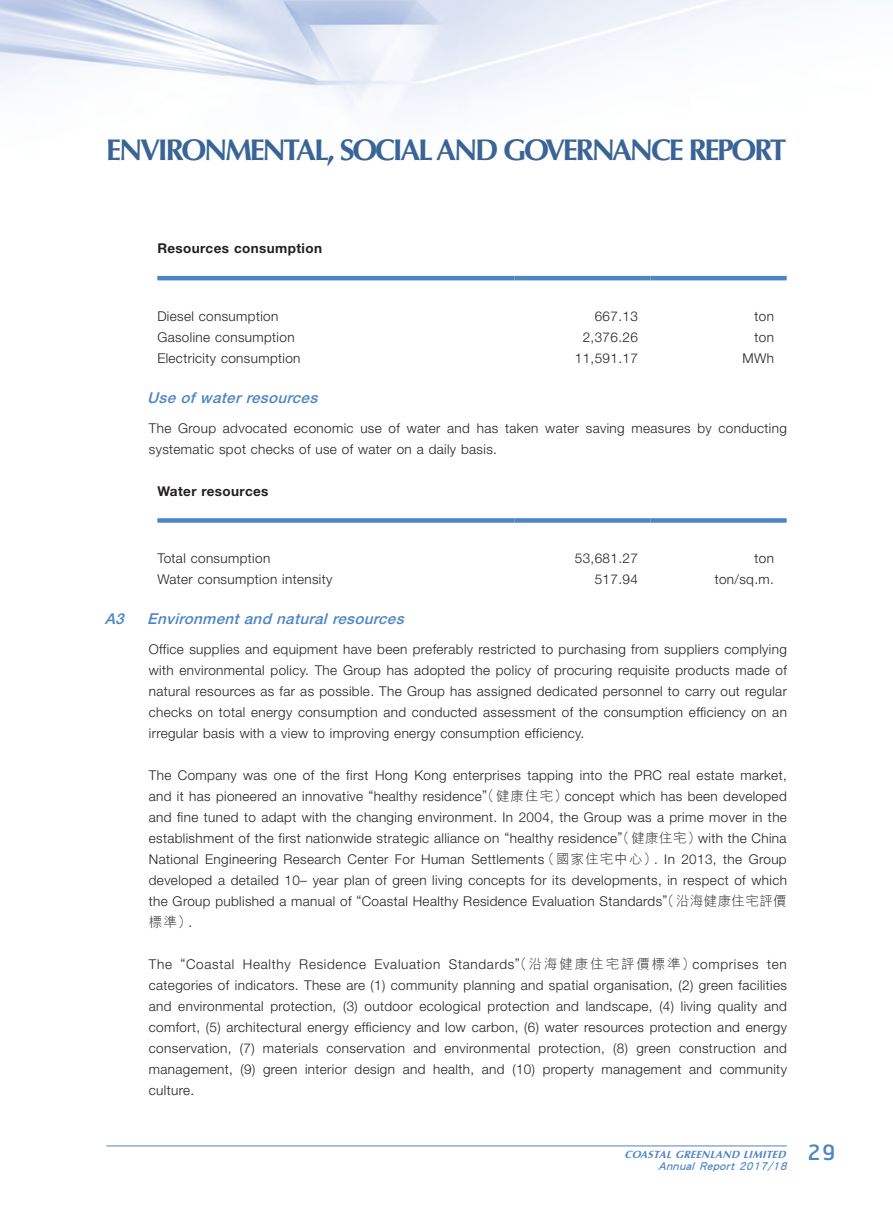
<style>
.page{position:relative;width:893px;height:1212px;background:#fff}
.page>*{position:absolute;margin:0;border:0;box-sizing:border-box;transform-origin:0 0}
.t1{font:700 30px "Optima LT Std";letter-spacing:-.075em;color:#396495}
.Heading_2{font:italic 500 15px "Helvetica Neue LT Std";color:#4d84c4}
.Body_Text{font:300 13.5px/21px "Helvetica Neue LT Std";letter-spacing:.03em;color:#231f20;text-align:justify}
.Body_Text-2{font:300 13.5px "Helvetica Neue LT Std";letter-spacing:.055em;color:#231f20}
.Body_Text-3{font:700 13.5px "Helvetica Neue LT Std";letter-spacing:.03em;color:#231f20}
.Body_Text-4{font:300 13.5px "M Hei HK";color:#231f20}
.t2{font:italic 700 10.5px "Optima LT Std";color:#4d84c4}
.t3{font:italic 10.5px "Li Hei Pro";color:#4d84c4}
.s1{font-family:"M Hei HK"}
.s2{font-family:"Helvetica Neue LT Std"}
</style>
<div class="page">
<img style="left:0;top:0;width:801px;height:118px">
<hr style="left:106px;top:1146px;width:681px;height:1px;background:#4d84c4">
<hr style="left:157px;top:276px;width:357px;height:4px;background:#4d84c4">
<hr style="left:514px;top:276px;width:137px;height:4px;background:#4d84c4">
<hr style="left:651px;top:276px;width:136px;height:4px;background:#4d84c4">
<div style="left:157px;top:518px;width:357px;height:5px;background:#4d84c4"></div>
<div style="left:514px;top:518px;width:137px;height:5px;background:#4d84c4"></div>
<div style="left:651px;top:518px;width:136px;height:5px;background:#4d84c4"></div>
<h1 class="t1" style="left:106px;top:132px;width:682px">ENVIRONMENTAL, SOCIAL AND GOVERNANCE REPORT</h1>
<p class="Body_Text-3" style="left:157px;top:240px;width:166px">Resources consumption</p>
<p class="Body_Text" style="left:157px;top:305px;width:123px">Diesel consumption</p>
<p class="Body_Text" style="left:595px;top:305px;width:45px">667.13</p>
<p class="Body_Text" style="left:754px;top:305px;width:21px">ton</p>
<p class="Body_Text" style="left:157px;top:326px;width:139px">Gasoline consumption</p>
<p class="Body_Text" style="left:583px;top:326px;width:57px">2,376.26</p>
<p class="Body_Text" style="left:754px;top:326px;width:21px">ton</p>
<p class="Body_Text" style="left:157px;top:347px;width:145px">Electricity consumption</p>
<p class="Body_Text" style="left:575px;top:347px;width:65px">11,591.17</p>
<p class="Body_Text" style="left:742px;top:347px;width:33px">MWh</p>
<p class="Heading_2" style="left:147px;top:389px;width:176px">Use ofwaterresources</p>
<p class="Body_Text" style="left:149px;top:417px;width:640px">The Group advocated economic use of water and has taken water saving measures by conducting systematic spot checks of use of water on a daily basis.</p>
<p class="Body_Text-3" style="left:157px;top:482px;width:113px">Water resources</p>
<p class="Body_Text" style="left:157px;top:547px;width:114px">Total consumption</p>
<p class="Body_Text" style="left:575px;top:547px;width:65px">53,681.27</p>
<p class="Body_Text" style="left:754px;top:547px;width:21px">ton</p>
<p class="Body_Text" style="left:157px;top:568px;width:177px">Water consumption intensity</p>
<p class="Body_Text" style="left:595px;top:568px;width:45px">517.94</p>
<p class="Body_Text" style="left:715px;top:568px;width:61px">ton/sq.m.</p>
<p class="Heading_2" style="left:105px;top:610px;width:25px">A3</p>
<p class="Heading_2" style="left:147px;top:610px;width:262px">Environmentand naturalresources</p>
<p class="Body_Text" style="left:149px;top:638px;width:640px">Office supplies and equipment have been preferably restricted to purchasing from suppliers complying with environmental policy. The Group has adopted the policy of procuring requisite products made of natural resources as far as possible. The Group has assigned dedicated personnel to carry out regular checks on total energy consumption and conducted assessment of the consumption efficiency on an irregular basis with a view to improving energy consumption efficiency.</p>
<p class="Body_Text" style="left:149px;top:764px;width:639px">The Company was one of the first Hong Kong enterprises tapping into the PRC real estate market, and it has pioneered an innovative “healthy residence<span class="s1">（健康住宅）</span></p>
<p class="Body_Text" style="left:482px;top:784px;width:6px">”</p>
<p class="Body_Text" style="left:149px;top:785px;width:640px;text-indent:416px">concept which has been developed and fine tuned to adapt with the changing environment. In 2004, the Group was a prime mover in the establishment of the first nationwide strategic alliance on “healthy residence<span class="s1">（健康住宅）</span></p>
<p class="Body_Text" style="left:618px;top:826px;width:6px">”</p>
<p class="Body_Text" style="left:149px;top:827px;width:640px;text-indent:549px">with the China National Engineering Research Center For Human Settlements<span class="s1">（國家住宅中心）</span>. In 2013, the Group developed a detailed 10– year plan of green living concepts for its developments, in respect of which the Group published a manual of “Coastal Healthy Residence Evaluation Standards<span class="s1">（沿海健康住宅評價</span></p>
<p class="Body_Text" style="left:662px;top:889px;width:6px">”</p>
<p class="Body_Text-4" style="left:149px;top:915px;width:45px">標準）<span class="s2">.</span></p>
<p class="Body_Text-2" style="left:149px;top:956px;width:548px">The “Coastal Healthy Residence Evaluation Standards<span class="s1">（沿海健康住宅評價標準）</span></p>
<p class="Body_Text" style="left:515px;top:952px;width:6px">”</p>
<p class="Body_Text" style="left:149px;top:953px;width:640px;text-indent:544px">comprises ten categories of indicators. These are (1) community planning and spatial organisation, (2) green facilities and environmental protection, (3) outdoor ecological protection and landscape, (4) living quality and comfort, (5) architectural energy efficiency and low carbon, (6) water resources protection and energy conservation, (7) materials conservation and environmental protection, (8) green construction and management, (9) green interior design and health, and (10) property management and community culture.</p>
<p class="t3" style="left:658px;top:1160px;width:179px">Annual Report 2017/18 <sup>2</sup> <sup>9</sup></p>
<p class="t2" style="left:624px;top:1148px;width:166px">COASTALGREENLAND LIMITED</p>
</div>
